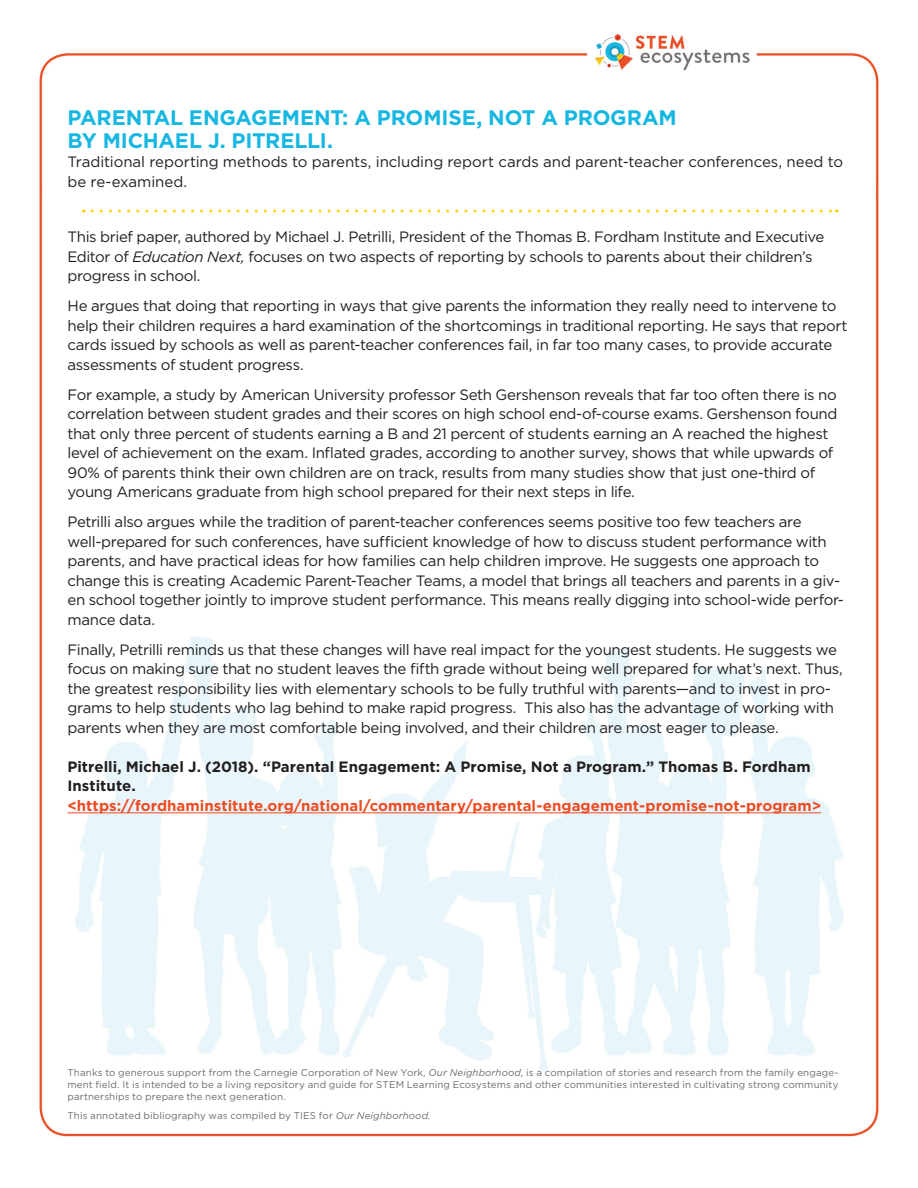
<style>
.page{position:relative;width:918px;height:1188px;background:#fff}
.page>*{position:absolute;margin:0;border:0;box-sizing:border-box;transform-origin:0 0}
.t1{font:700 21px/22.5px "Gotham";letter-spacing:-.01em;color:#17b7e1}
.t2{font:15px/19.5px "Gotham";letter-spacing:-.025em;color:#231f20}
.t3{font:15px/19.5px "Gotham";letter-spacing:-.005em;color:#231f20}
.t4{font:700 15px/19.5px "Gotham";color:#231f20}
.t5{font:700 15px "Gotham";color:#ee4c24}
.t6{font:9.75px/11.7px "Gotham";letter-spacing:.015em;color:#6c6a6e;text-align:justify}
.s1{font-style:italic}
</style>
<div class="page">
<img style="left:39px;top:34px;width:840px;height:1103px">
<hr style="left:68px;top:813px;width:753px;height:1px;background:#ee4c24">
<svg style="left:92px;top:210px;width:745px;height:3px"></svg>
<h1 class="t1" style="left:68px;top:106px;width:611px">PARENTAL ENGAGEMENT: A PROMISE, NOT A PROGRAM<br>BY MICHAEL J. PITRELLI.</h1>
<p class="t3" style="left:68px;top:152px;width:777px">Traditional reporting methods to parents, including report cards and parent-teacher conferences, need to be re-examined.</p>
<p class="t2" style="left:68px;top:227px;width:758px">This brief paper, authored by Michael J. Petrilli, President of the Thomas B. Fordham Institute and Executive<br>Editor of <span class="s1">Education Next,</span> focuses on two aspects of reporting by schools to parents about their children’s progress in school.</p>
<p class="t2" style="left:68px;top:296px;width:782px">He argues that doing that reporting in ways that give parents the information they really need to intervene to help their children requires a hard examination of the shortcomings in traditional reporting. He says that report cards issued by schools as well as parent-teacher conferences fail, in far too many cases, to provide accurate assessments of student progress.</p>
<p class="t2" style="left:68px;top:385px;width:771px">For example, a study by American University professor Seth Gershenson reveals that far too often there is no correlation between student grades and their scores on high school end-of-course exams. Gershenson found that only three percent of students earning a B and 21 percent of students earning an A reached the highest level of achievement on the exam. Inflated grades, according to another survey, shows that while upwards of 90% of parents think their own children are on track, results from many studies show that just one-third of young Americans graduate from high school prepared for their next steps in life.</p>
<p class="t2" style="left:68px;top:512px;width:778px">Petrilli also argues while the tradition of parent-teacher conferences seems positive too few teachers are well-prepared for such conferences, have sufficient knowledge of how to discuss student performance with parents, and have practical ideas for how families can help children improve. He suggests one approach to change this is creating Academic Parent-Teacher Teams, a model that brings all teachers and parents in a giv&shy;en school together jointly to improve student performance. This means really digging into school-wide perfor&shy;mance data.</p>
<p class="t2" style="left:68px;top:640px;width:777px">Finally, Petrilli reminds us that these changes will have real impact for the youngest students. He suggests we focus on making sure that no student leaves the fifth grade without being well prepared for what’s next. Thus, the greatest responsibility lies with elementary schools to be fully truthful with parents—and to invest in pro&shy;grams to help students who lag behind to make rapid progress. This also has the advantage of working with parents when they are most comfortable being involved, and their children are most eager to please.</p>
<p class="t4" style="left:68px;top:756px;width:745px">Pitrelli, Michael J. (2018). “Parental Engagement: A Promise, Not a Program.” Thomas B. Fordham<br>Institute.</p>
<p class="t5" style="left:68px;top:797px;width:755px">&lt;https://fordhaminstitute.org/national/commentary/parental-engagement-promise-not-program&gt;</p>
<p class="t6" style="left:68px;top:1067px;width:773px">Thanks to generous support from the Carnegie Corporation of New York, <span class="s1">Our Neighborhood,</span> is a compilation of stories and research from the family engage&shy;ment field. It is intended to be a living repository and guide for STEM Learning Ecosystems and other communities interested in cultivating strong community partnerships to prepare the next generation.</p>
<p class="t6" style="left:68px;top:1110px;width:365px">This annotated bibliography was compiled by TIES for <span class="s1">Our Neighborhood.</span></p>
</div>
